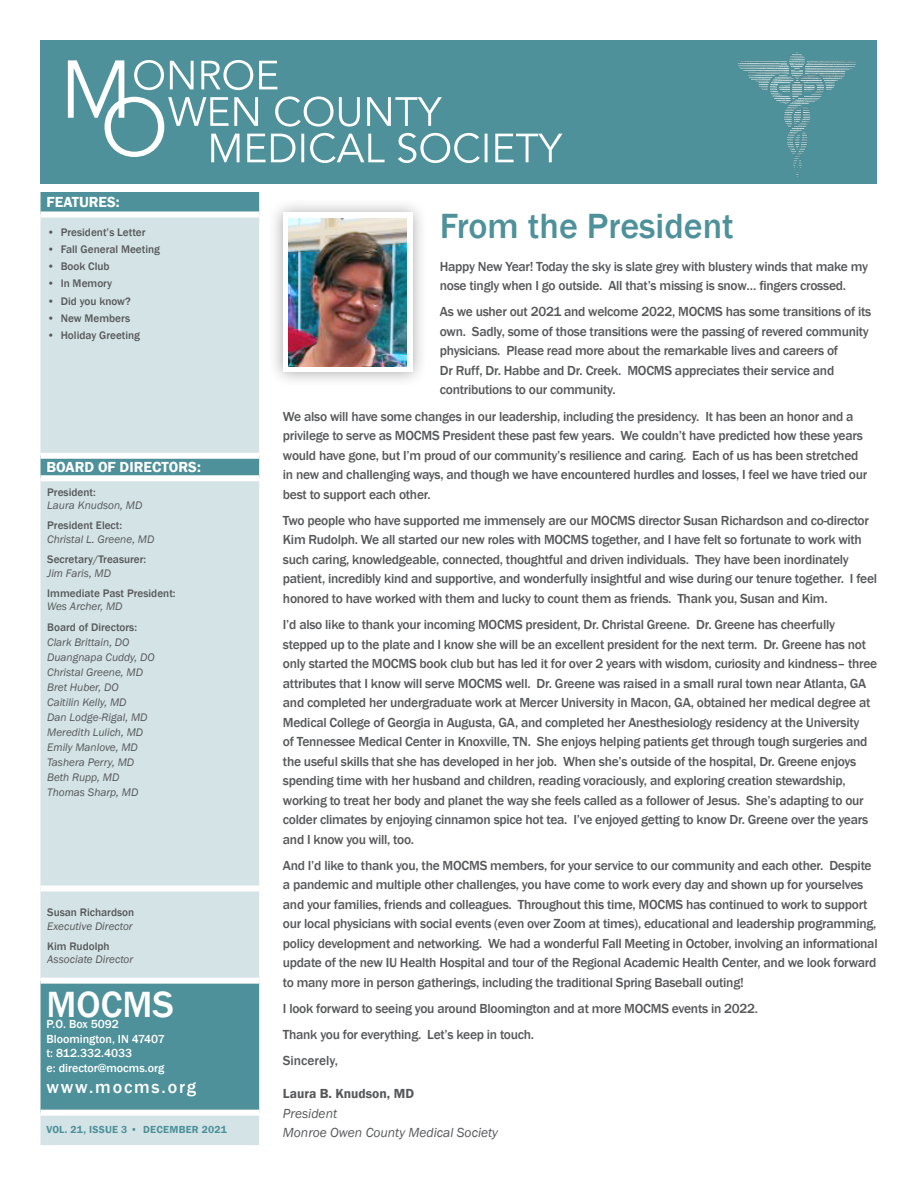
<style>
.page{position:relative;width:918px;height:1188px;background:#fff}
.page>*{position:absolute;margin:0;border:0;box-sizing:border-box;transform-origin:0 0}
.t1{font:500 37.5px "Franklin Gothic";color:#fff}
.t2{font:500 36px "Franklin Gothic";color:#4e919a}
.Body{font:500 18px "Franklin Gothic";letter-spacing:.1em;color:#fff}
.t3{font:600 15px "Franklin Gothic";color:#fff}
.t4{font:500 13.5px/19.5px "Franklin Gothic";letter-spacing:-.02em;color:#57585a}
.Credit_Line{font:italic 13.5px "Franklin Gothic";color:#57585a}
.t5{font:600 13.5px "Franklin Gothic";color:#57585a}
.t6{font:500 13.5px "Franklin Gothic";color:#57585a}
.Body-2{font:500 12px "Franklin Gothic";color:#fff}
.t7{font:italic 11.25px "Franklin Gothic";color:#57585a}
.t8{font:500 11.25px "Franklin Gothic";color:#57585a}
.t9{font:600 10.5px "Franklin Gothic";letter-spacing:.02em;color:#4e919a}
</style>
<div class="page">
<div style="left:40px;top:40px;width:838px;height:144px;background:#4e919a"></div>
<div style="left:40px;top:192px;width:219px;height:20px;background:#4e919a"></div>
<svg style="left:40px;top:218px;width:219px;height:927px;background:#bed6da"></svg>
<div style="left:40px;top:453px;width:219px;height:6px;background:#fff"></div>
<div style="left:40px;top:475px;width:219px;height:6px;background:#fff"></div>
<div style="left:40px;top:886px;width:219px;height:6px;background:#fff"></div>
<div style="left:40px;top:978px;width:219px;height:6px;background:#fff"></div>
<div style="left:40px;top:1110px;width:219px;height:6px;background:#fff"></div>
<svg style="left:68px;top:60px;width:495px;height:103px"></svg>
<img style="left:738px;top:52px;width:118px;height:125px">
<div style="left:268px;top:197px;width:160px;height:190px;background:#231f20;opacity:.4"></div>
<div style="left:283px;top:213px;width:130px;height:159px;background:#fff"></div>
<img style="left:289px;top:218px;width:118px;height:149px">
<p class="t3" style="left:46px;top:193px;width:75px">FEATURES:</p>
<p class="t8" style="left:47px;top:225px;width:100px">• President’s Letter</p>
<p class="t8" style="left:47px;top:242px;width:114px">• Fall General Meeting</p>
<p class="t8" style="left:47px;top:259px;width:64px">• Book Club</p>
<p class="t8" style="left:47px;top:277px;width:67px">• In Memory</p>
<p class="t8" style="left:47px;top:294px;width:85px">• Did you know?</p>
<p class="t8" style="left:47px;top:311px;width:84px">• New Members</p>
<p class="t8" style="left:47px;top:328px;width:94px">• Holiday Greeting</p>
<p class="t3" style="left:46px;top:458px;width:156px">BOARD OF DIRECTORS:</p>
<p class="t8" style="left:47px;top:485px;width:50px">President:</p>
<p class="t7" style="left:47px;top:498px;width:97px">Laura Knudson, MD</p>
<p class="t8" style="left:47px;top:519px;width:76px">President Elect:</p>
<p class="t7" style="left:47px;top:532px;width:109px">Christal L. Greene, MD</p>
<p class="t8" style="left:47px;top:552px;width:101px">Secretary/Treasurer:</p>
<p class="t7" style="left:47px;top:566px;width:65px">Jim Faris, MD</p>
<p class="t8" style="left:47px;top:586px;width:130px">Immediate Past President:</p>
<p class="t7" style="left:47px;top:600px;width:77px">Wes Archer, MD</p>
<p class="t8" style="left:47px;top:620px;width:91px">Board of Directors:</p>
<p class="t7" style="left:47px;top:635px;width:84px">Clark Brittain, DO</p>
<p class="t7" style="left:47px;top:650px;width:109px">Duangnapa Cuddy, DO</p>
<p class="t7" style="left:47px;top:665px;width:97px">Christal Greene, MD</p>
<p class="t7" style="left:47px;top:680px;width:73px">Bret Huber, DO</p>
<p class="t7" style="left:47px;top:695px;width:81px">Caitilin Kelly, MD</p>
<p class="t7" style="left:47px;top:710px;width:102px">Dan Lodge-Rigal, MD</p>
<p class="t7" style="left:47px;top:725px;width:97px">Meredith Lulich, MD</p>
<p class="t7" style="left:47px;top:740px;width:92px">Emily Manlove, MD</p>
<p class="t7" style="left:47px;top:755px;width:89px">Tashera Perry, MD</p>
<p class="t7" style="left:47px;top:770px;width:74px">Beth Rupp, MD</p>
<p class="t7" style="left:47px;top:785px;width:93px">Thomas Sharp, MD</p>
<p class="t8" style="left:47px;top:905px;width:89px">Susan Richardson</p>
<p class="t7" style="left:47px;top:919px;width:87px">Executive Director</p>
<p class="t8" style="left:47px;top:939px;width:64px">Kim Rudolph</p>
<p class="t7" style="left:47px;top:953px;width:88px">Associate Director</p>
<p class="t1" style="left:46px;top:981px;width:129px">MOCMS</p>
<p class="Body-2" style="left:46px;top:1017px;width:74px">P.O. Box 5092</p>
<p class="Body-2" style="left:46px;top:1031px;width:120px">Bloomington, IN 47407</p>
<p class="Body-2" style="left:46px;top:1046px;width:87px">t: 812.332.4033</p>
<p class="Body-2" style="left:46px;top:1060px;width:119px">e: director@mocms.org</p>
<p class="Body" style="left:46px;top:1076px;width:151px">www.mocms.org</p>
<p class="t9" style="left:46px;top:1123px;width:182px">VOL. 21, ISSUE 3 • DECEMBER 2021</p>
<p class="t2" style="left:440px;top:203px;width:295px">From the President</p>
<p class="t4" style="left:440px;top:257px;width:430px">Happy New Year! Today the sky is slate grey with blustery winds that make my nose tingly when I go outside. All that’s missing is snow… fingers crossed.</p>
<p class="t4" style="left:440px;top:302px;width:433px">As we usher out 2021 and welcome 2022, MOCMS has some transitions of its own. Sadly, some of those transitions were the passing of revered community physicians. Please read more about the remarkable lives and careers of<br>Dr Ruff, Dr. Habbe and Dr. Creek. MOCMS appreciates their service and contributions to our community.</p>
<p class="t4" style="left:283px;top:407px;width:586px">We also will have some changes in our leadership, including the presidency. It has been an honor and a privilege to serve as MOCMS President these past few years. We couldn’t have predicted how these years would have gone, but I’m proud of our community’s resilience and caring. Each of us has been stretched in new and challenging ways, and though we have encountered hurdles and losses, I feel we have tried our best to support each other.</p>
<p class="t4" style="left:283px;top:511px;width:596px">Two people who have supported me immensely are our MOCMS director Susan Richardson and co-director Kim Rudolph. We all started our new roles with MOCMS together, and I have felt so fortunate to work with such caring, knowledgeable, connected, thoughtful and driven individuals. They have been inordinately patient, incredibly kind and supportive, and wonderfully insightful and wise during our tenure together. I feel honored to have worked with them and lucky to count them as friends. Thank you, Susan and Kim.</p>
<p class="t4" style="left:283px;top:615px;width:596px">I’d also like to thank your incoming MOCMS president, Dr. Christal Greene. Dr. Greene has cheerfully stepped up to the plate and I know she will be an excellent president for the next term. Dr. Greene has not only started the MOCMS book club but has led it for over 2 years with wisdom, curiosity and kindness– three attributes that I know will serve MOCMS well. Dr. Greene was raised in a small rural town near Atlanta, GA and completed her undergraduate work at Mercer University in Macon, GA, obtained her medical degree at Medical College of Georgia in Augusta, GA, and completed her Anesthesiology residency at the University<br>of Tennessee Medical Center in Knoxville, TN. She enjoys helping patients get through tough surgeries and the useful skills that she has developed in her job. When she’s outside of the hospital, Dr. Greene enjoys spending time with her husband and children, reading voraciously, and exploring creation stewardship, working to treat her body and planet the way she feels called as a follower of Jesus. She’s adapting to our colder climates by enjoying cinnamon spice hot tea. I’ve enjoyed getting to know Dr. Greene over the years and I know you will, too.</p>
<p class="t4" style="left:283px;top:856px;width:596px">And I’d like to thank you, the MOCMS members, for your service to our community and each other. Despite a pandemic and multiple other challenges, you have come to work every day and shown up for yourselves and your families, friends and colleagues. Throughout this time, MOCMS has continued to work to support our local physicians with social events (even over Zoom at times), educational and leadership programming, policy development and networking. We had a wonderful Fall Meeting in October, involving an informational update of the new IU Health Hospital and tour of the Regional Academic Health Center, and we look forward to many more in person gatherings, including the traditional Spring Baseball outing!</p>
<p class="t4" style="left:283px;top:999px;width:477px">I look forward to seeing you around Bloomington and at more MOCMS events in 2022.</p>
<p class="t4" style="left:283px;top:1025px;width:253px">Thank you for everything. Let’s keep in touch.</p>
<p class="t6" style="left:283px;top:1053px;width:57px">Sincerely,</p>
<p class="t5" style="left:283px;top:1086px;width:133px">Laura B. Knudson, MD</p>
<p class="Credit_Line" style="left:283px;top:1105px;width:56px">President</p>
<p class="Credit_Line" style="left:283px;top:1125px;width:216px">Monroe Owen County Medical Society</p>
</div>
